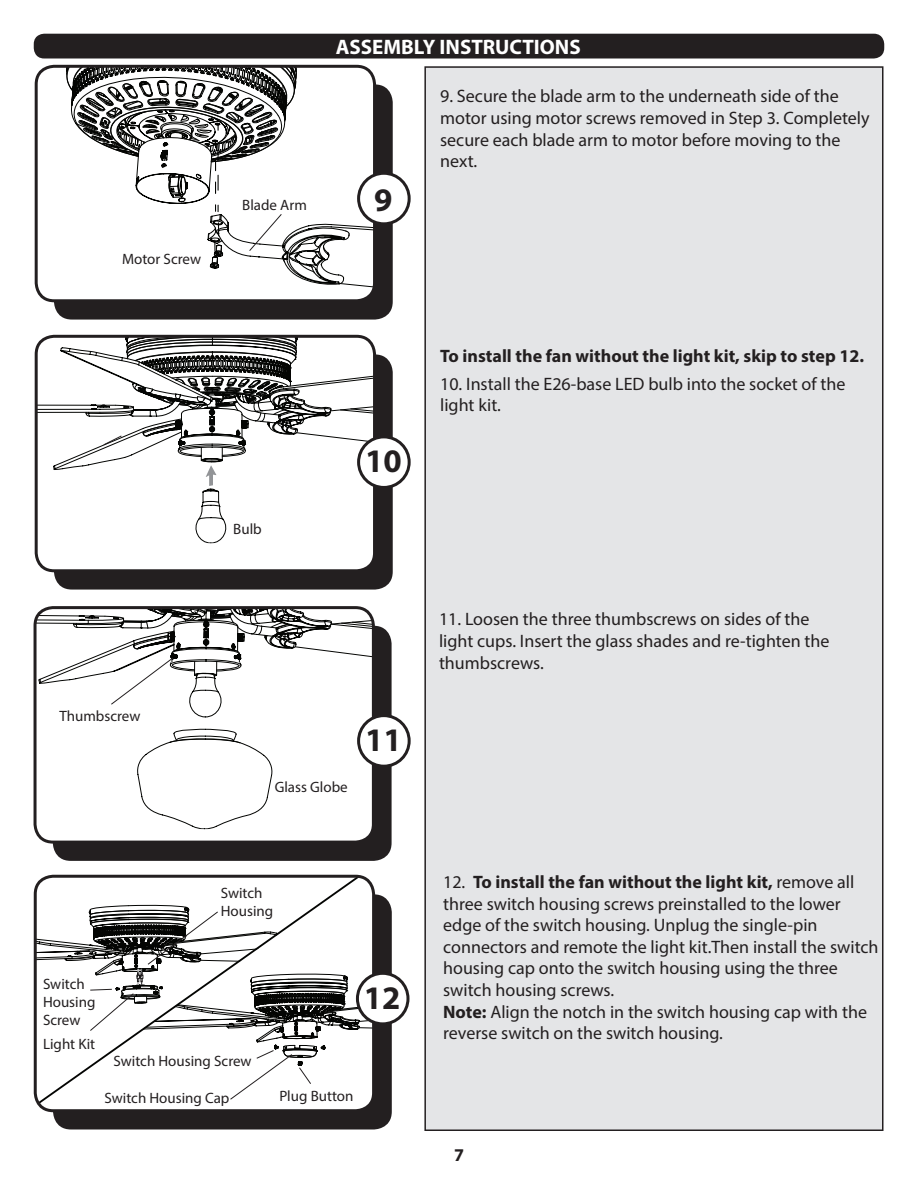
<style>
.page{position:relative;width:918px;height:1188px;background:#fff}
.page>*{position:absolute;margin:0;border:0;box-sizing:border-box;transform-origin:0 0}
.t1{font:700 33px "Myriad Pro";color:#231f20}
.t2{font:700 21px "Myriad Pro";color:#fff}
.Numbered_text_box{font:18px/21.6px "Myriad Pro";color:#231f20}
.Numbered_text_box-2{font:700 18px "Myriad Pro";color:#231f20}
.Numbered_text_box-3{font:15px/18px "Myriad Pro";color:#231f20}
.s1{font-weight:700}
</style>
<div class="page">
<div style="left:425px;top:67px;width:458px;height:1063px;background:#e4e5e7"></div>
<div style="left:53px;top:894px;width:339px;height:236px;background:#231f20;border-radius:18px"></div>
<svg style="left:35px;top:876px;width:339px;height:235px"></svg>
<div style="left:34px;top:875px;width:341px;height:237px;border:3px solid #231f20;border-radius:18px"></div>
<div style="left:105px;top:1092px;width:127px;height:14px;background:#fff"></div>
<div style="left:279px;top:1090px;width:75px;height:14px;background:#fff"></div>
<div style="left:221px;top:887px;width:61px;height:32px;background:#fff"></div>
<svg style="left:35px;top:905px;width:339px;height:195px;background:#d6d6d5"></svg>
<div style="left:34px;top:34px;width:850px;height:25px;background:#231f20;border-radius:11px"></div>
<div style="left:53px;top:626px;width:339px;height:235px;background:#231f20;border-radius:18px"></div>
<div style="left:35px;top:608px;width:338px;height:234px;background:#fff;border-radius:18px"></div>
<div style="left:34px;top:606px;width:341px;height:238px;border:3px solid #231f20;border-radius:18px"></div>
<div style="left:357px;top:973px;width:51px;height:51px;background:#fff;border-radius:50%"></div>
<div style="left:356px;top:972px;width:53px;height:53px;border:3px solid #231f20;border-radius:50%"></div>
<svg style="left:35px;top:608px;width:338px;height:222px"></svg>
<div style="left:54px;top:354px;width:339px;height:236px;background:#231f20;border-radius:18px"></div>
<div style="left:36px;top:336px;width:339px;height:235px;background:#fff;border-radius:18px"></div>
<div style="left:35px;top:335px;width:341px;height:237px;border:3px solid #231f20;border-radius:18px"></div>
<div style="left:359px;top:437px;width:50px;height:50px;background:#fff;border-radius:50%"></div>
<div style="left:357px;top:435px;width:54px;height:54px;border:3px solid #231f20;border-radius:50%"></div>
<div style="left:359px;top:716px;width:50px;height:50px;background:#fff;border-radius:50%"></div>
<div style="left:357px;top:714px;width:54px;height:54px;border:3px solid #231f20;border-radius:50%"></div>
<svg style="left:36px;top:336px;width:339px;height:207px"></svg>
<div style="left:54px;top:84px;width:339px;height:236px;background:#231f20;border-radius:18px"></div>
<div style="left:36px;top:66px;width:339px;height:235px;background:#fff;border-radius:18px"></div>
<div style="left:35px;top:65px;width:341px;height:237px;border:3px solid #231f20;border-radius:18px"></div>
<svg style="left:66px;top:66px;width:309px;height:235px"></svg>
<div style="left:359px;top:173px;width:50px;height:51px;background:#fff;border-radius:50%"></div>
<div style="left:357px;top:172px;width:54px;height:53px;border:3px solid #231f20;border-radius:50%"></div>
<p class="t2" style="left:336px;top:33px;width:247px">ASSEMBLY INSTRUCTIONS</p>
<p class="Numbered_text_box-3" style="left:122px;top:250px;width:81px">Motor Screw</p>
<p class="Numbered_text_box-3" style="left:242px;top:196px;width:66px">Blade Arm</p>
<p class="t1" style="left:374px;top:178px;width:20px">9</p>
<p class="Numbered_text_box-3" style="left:60px;top:707px;width:82px">Thumbscrew</p>
<p class="Numbered_text_box-3" style="left:43px;top:975px;width:54px">Switch<br>Housing<br>Screw</p>
<p class="Numbered_text_box-3" style="left:43px;top:1035px;width:54px">Light Kit</p>
<p class="Numbered_text_box-3" style="left:233px;top:520px;width:30px">Bulb</p>
<p class="t1" style="left:365px;top:440px;width:38px">10</p>
<p class="Numbered_text_box-3" style="left:275px;top:778px;width:75px">Glass Globe</p>
<p class="t1" style="left:365px;top:718px;width:38px">11</p>
<p class="Numbered_text_box-3" style="left:221px;top:884px;width:54px">Switch<br>Housing</p>
<p class="t1" style="left:364px;top:976px;width:38px">12</p>
<p class="Numbered_text_box-3" style="left:114px;top:1051px;width:140px">Switch Housing Screw</p>
<p class="Numbered_text_box-3" style="left:105px;top:1089px;width:126px">Switch Housing Cap</p>
<p class="Numbered_text_box-3" style="left:279px;top:1087px;width:76px">Plug Button</p>
<p class="Numbered_text_box" style="left:440px;top:85px;width:431px">9. Secure the blade arm to the underneath side of the motor using motor screws removed in Step 3. Completely secure each blade arm to motor before moving to the next.</p>
<p class="Numbered_text_box-2" style="left:440px;top:344px;width:425px">To install the fan without the light kit, skip to step 12.</p>
<p class="Numbered_text_box" style="left:440px;top:373px;width:407px">10. Install the E26-base LED bulb into the socket of the light kit.</p>
<p class="Numbered_text_box" style="left:439px;top:608px;width:372px">11. Loosen the three thumbscrews on sides of the</p>
<p class="Numbered_text_box" style="left:439px;top:630px;width:392px">light cups. Insert the glass shades and re-tighten the</p>
<p class="Numbered_text_box" style="left:439px;top:652px;width:106px">thumbscrews.</p>
<p class="Numbered_text_box" style="left:443px;top:871px;width:437px">12. <span class="s1">To install the fan without the light kit,</span> remove all three switch housing screws preinstalled to the lower edge of the switch housing. Unplug the single-pin connectors and remote the light kit.Then install the switch housing cap onto the switch housing using the three switch housing screws.</p>
<p class="Numbered_text_box" style="left:443px;top:1000px;width:425px"><span class="s1">Note:</span> Align the notch in the switch housing cap with the reverse switch on the switch housing.</p>
<p class="Numbered_text_box-2" style="left:454px;top:1144px;width:11px">7</p>
</div>
